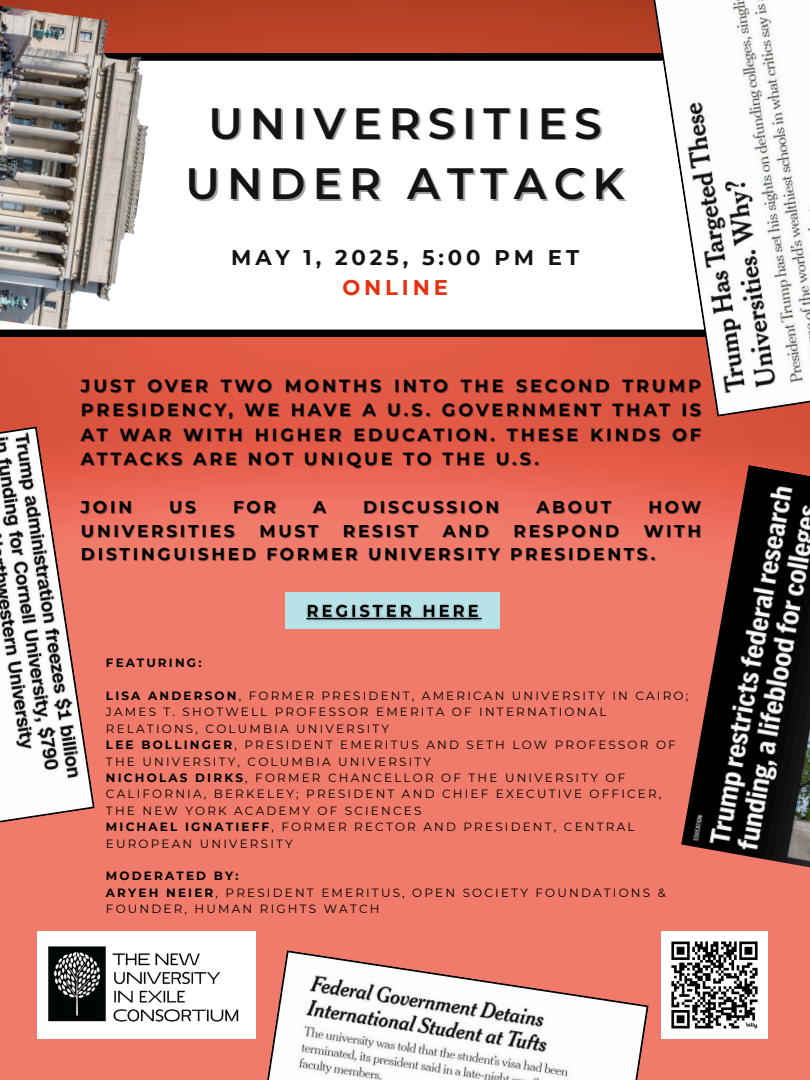
<style>
.page{position:relative;width:810px;height:1080px;background:#fff}
.page>*{position:absolute;margin:0;border:0;box-sizing:border-box;transform-origin:0 0}
.t1{font:600 43.69px "Montserrat";letter-spacing:.16em;color:#131313}
.t2{font:700 21.25px/29.5px "Montserrat";letter-spacing:.18em;color:#131313}
.t3{font:700 17.62px "Montserrat";letter-spacing:.16em;color:#000}
.t4{font:700 17px "Montserrat";letter-spacing:.16em;color:#000}
.t5{font:12px/16.4px "Montserrat";letter-spacing:.18em;color:#000}
.t6{font:700 12px "Montserrat";letter-spacing:.18em;color:#000}
.s1{color:#e63111}
.s2{font-weight:700}
</style>
<div class="page">
<img style="left:0;top:0;width:810px;height:1080px">
<svg style="left:162px;top:54px;width:487px;height:282px"></svg>
<img style="left:38px;top:931px;width:217px;height:107px">
<img style="left:661px;top:931px;width:107px;height:107px">
<img style="left:0;top:0;width:162px;height:337px">
<svg style="left:649px;top:0;width:161px;height:417px"></svg>
<svg style="left:251px;top:950px;width:398px;height:130px"></svg>
<svg style="left:0;top:426px;width:95px;height:416px"></svg>
<img style="left:681px;top:465px;width:129px;height:403px">
<div style="left:285px;top:592px;width:215px;height:37px;background:#b7e2e8"></div>
<img style="left:306px;top:604px;width:176px;height:17px">
<h4 class="t1" style="left:208px;top:96px;width:395px">UNIVERSITIES</h4>
<p class="t1" style="left:186px;top:157px;width:440px">UNDER ATTACK</p>
<p class="t2" style="left:342px;top:243px;width:238px;text-indent:-111px">MAY 1, 2025, 5:00 PM ET<br><span class="s1">ONLINE</span></p>
<p class="t3" style="left:81px;top:375px;width:622px">JUST OVER TWO MONTHS INTO THE SECOND TRUMP</p>
<p class="t3" style="left:81px;top:399px;width:622px">PRESIDENCY, WE HAVE A U.S. GOVERNMENT THAT IS</p>
<p class="t3" style="left:81px;top:424px;width:622px">AT WAR WITH HIGHER EDUCATION. THESE KINDS OF</p>
<p class="t3" style="left:81px;top:448px;width:459px">ATTACKS ARE NOT UNIQUE TO THE U.S.</p>
<p class="t4" style="left:81px;top:497px;width:53px">JOIN</p>
<p class="t4" style="left:169px;top:497px;width:28px">US</p>
<p class="t4" style="left:233px;top:497px;width:45px">FOR</p>
<p class="t4" style="left:313px;top:497px;width:15px">A</p>
<p class="t4" style="left:363px;top:497px;width:138px">DISCUSSION</p>
<p class="t4" style="left:536px;top:497px;width:76px">ABOUT</p>
<p class="t4" style="left:648px;top:497px;width:54px">HOW</p>
<p class="t4" style="left:81px;top:520px;width:155px">UNIVERSITIES</p>
<p class="t4" style="left:259px;top:520px;width:61px">MUST</p>
<p class="t4" style="left:343px;top:520px;width:77px">RESIST</p>
<p class="t4" style="left:443px;top:520px;width:48px">AND</p>
<p class="t4" style="left:513px;top:520px;width:107px">RESPOND</p>
<p class="t4" style="left:644px;top:520px;width:59px">WITH</p>
<p class="t4" style="left:81px;top:544px;width:576px">DISTINGUISHED FORMER UNIVERSITY PRESIDENTS.</p>
<p class="t6" style="left:106px;top:655px;width:97px">FEATURING:</p>
<p class="t5" style="left:106px;top:687px;width:584px"><span class="s2">LISA ANDERSON</span>, FORMER PRESIDENT, AMERICAN UNIVERSITY IN CAIRO;<br>JAMES T. SHOTWELL PROFESSOR EMERITA OF INTERNATIONAL<br>RELATIONS, COLUMBIA UNIVERSITY</p>
<h1 class="t5" style="left:106px;top:737px;width:571px"><span class="s2">LEE BOLLINGER</span>, PRESIDENT EMERITUS AND SETH LOW PROFESSOR OF<br>THE UNIVERSITY, COLUMBIA UNIVERSITY</h1>
<h2 class="t5" style="left:106px;top:769px;width:557px"><span class="s2">NICHOLAS DIRKS</span>, FORMER CHANCELLOR OF THE UNIVERSITY OF<br>CALIFORNIA, BERKELEY; PRESIDENT AND CHIEF EXECUTIVE OFFICER,</h2>
<h3 class="t5" style="left:106px;top:802px;width:317px">THE NEW YORK ACADEMY OF SCIENCES</h3>
<h3 class="t5" style="left:106px;top:819px;width:530px"><span class="s2">MICHAEL IGNATIEFF</span>, FORMER RECTOR AND PRESIDENT, CENTRAL<br>EUROPEAN UNIVERSITY</h3>
<p class="t6" style="left:106px;top:869px;width:134px">MODERATED BY:</p>
<p class="t5" style="left:106px;top:884px;width:561px"><span class="s2">ARYEH NEIER</span>, PRESIDENT EMERITUS, OPEN SOCIETY FOUNDATIONS &amp;<br>FOUNDER, HUMAN RIGHTS WATCH</p>
</div>
